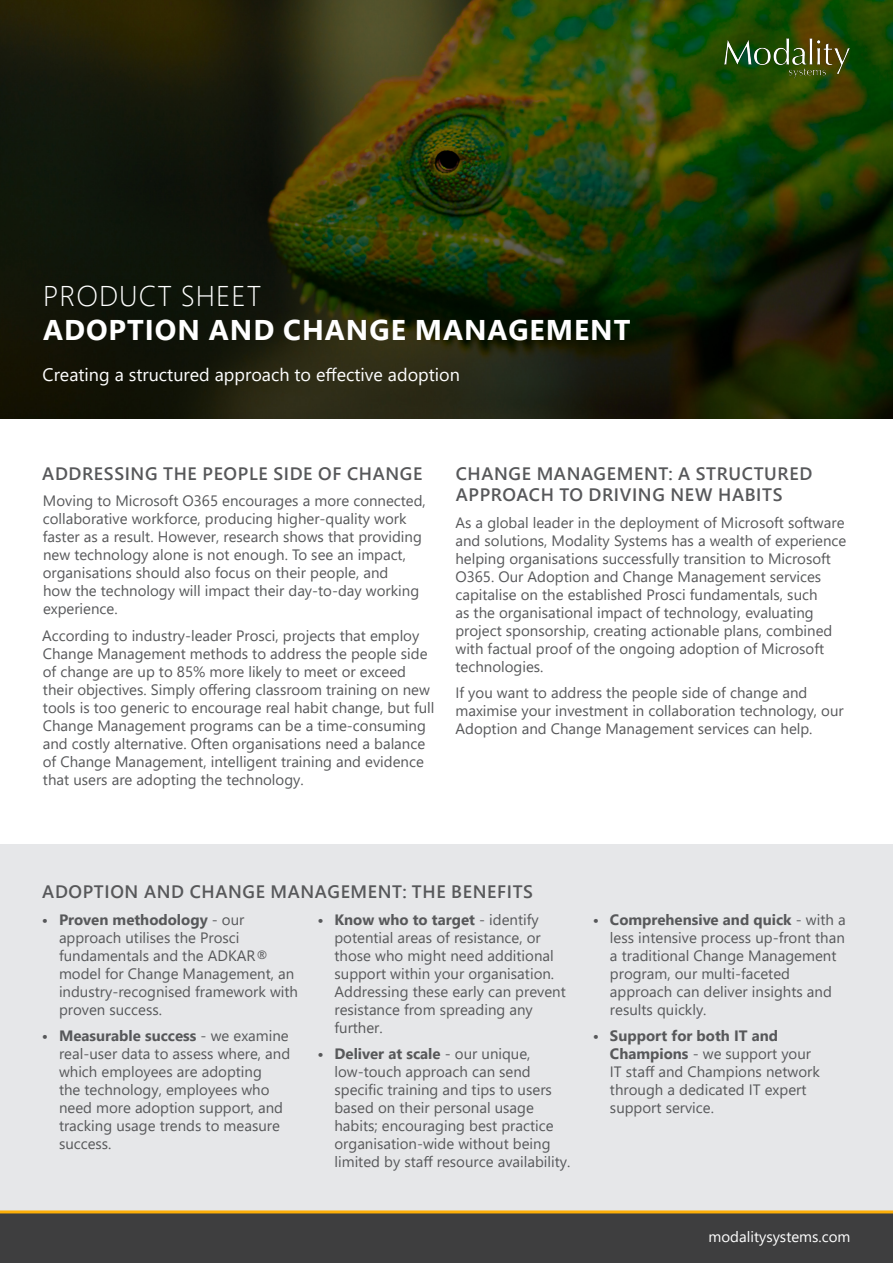
<style>
.page{position:relative;width:893px;height:1263px;background:#fff}
.page>*{position:absolute;margin:0;border:0;box-sizing:border-box;transform-origin:0 0}
.t1{font:700 28.5px "Segoe UI";letter-spacing:.035em;color:#fff}
.t2{font:300 28.5px "Segoe UI";letter-spacing:.035em;color:#fff}
.t3{font:600 18px/21.6px "Segoe UI";letter-spacing:.035em;color:#57585a}
.t4{font:18px "Segoe UI";color:#fff}
.body_copy{font:15px/18px "Segoe UI";color:#57585a}
.t5{font:15px "Segoe UI";color:#fff}
.s1{font-weight:700}
</style>
<div class="page">
<div style="left:0;top:844px;width:893px;height:409px;background:#e6e7e9"></div>
<img style="left:0;top:0;width:893px;height:419px">
<img style="left:720px;top:21px;width:130px;height:76px">
<svg style="left:0;top:1210px;width:893px;height:53px;background:#4a453d"></svg>
<p class="t2" style="left:43px;top:269px;width:220px">PRODUCT SHEET</p>
<p class="t1" style="left:43px;top:303px;width:589px">ADOPTION AND CHANGE MANAGEMENT</p>
<p class="t4" style="left:43px;top:358px;width:419px">Creating a structured approach to effective adoption</p>
<p class="t3" style="left:42px;top:461px;width:381px">ADDRESSING THE PEOPLE SIDE OF CHANGE</p>
<p class="body_copy" style="left:43px;top:491px;width:385px">Moving to Microsoft O365 encourages a more connected, collaborative workforce, producing higher-quality work faster as a result. However, research shows that providing new technology alone is not enough. To see an impact, organisations should also focus on their people, and<br>how the technology will impact their day-to-day working experience.</p>
<p class="body_copy" style="left:42px;top:625px;width:394px">According to industry-leader Prosci, projects that employ Change Management methods to address the people side of change are up to 85% more likely to meet or exceed their objectives. Simply offering classroom training on new tools is too generic to encourage real habit change, but full Change Management programs can be a time-consuming and costly alternative. Often organisations need a balance of Change Management, intelligent training and evidence that users are adopting the technology.</p>
<p class="t3" style="left:456px;top:461px;width:358px">CHANGE MANAGEMENT: A STRUCTURED<br>APPROACH TO DRIVING NEW HABITS</p>
<p class="body_copy" style="left:455px;top:512px;width:392px">As a global leader in the deployment of Microsoft software and solutions, Modality Systems has a wealth of experience helping organisations successfully transition to Microsoft O365. Our Adoption and Change Management services capitalise on the established Prosci fundamentals, such<br>as the organisational impact of technology, evaluating project sponsorship, creating actionable plans, combined with factual proof of the ongoing adoption of Microsoft technologies.</p>
<p class="body_copy" style="left:455px;top:683px;width:390px">If you want to address the people side of change and maximise your investment in collaboration technology, our<br>Adoption and Change Management services can help.</p>
<p class="t3" style="left:42px;top:880px;width:492px">ADOPTION AND CHANGE MANAGEMENT: THE BENEFITS</p>
<p class="body_copy" style="left:59px;top:909px;width:241px;text-indent:-17px"><span class="s1">• Proven methodology</span> - our approach utilises the Prosci fundamentals and the ADKAR® model for Change Management, an industry-recognised framework with proven success.</p>
<p class="body_copy" style="left:59px;top:1026px;width:233px;text-indent:-17px"><span class="s1">• Measurable success</span> - we examine real-user data to assess where, and which employees are adopting<br>the technology, employees who need more adoption support, and tracking usage trends to measure success.</p>
<p class="body_copy" style="left:334px;top:909px;width:233px;text-indent:-17px"><span class="s1">• Know who to target</span> - identify potential areas of resistance, or those who might need additional support within your organisation.<br>Addressing these early can prevent resistance from spreading any further.</p>
<p class="body_copy" style="left:334px;top:1044px;width:237px;text-indent:-17px"><span class="s1">• Deliver at scale</span> - our unique, low-touch approach can send specific training and tips to users based on their personal usage habits; encouraging best practice organisation-wide without being limited by staff resource availability.</p>
<p class="body_copy" style="left:610px;top:909px;width:237px;text-indent:-17px"><span class="s1">• Comprehensive and quick</span> - with a less intensive process up-front than a traditional Change Management program, our multi-faceted approach can deliver insights and results quickly.</p>
<p class="body_copy" style="left:610px;top:1026px;width:211px;text-indent:-17px"><span class="s1">• Support for both IT and<br>Champions</span> - we support your<br>IT staff and Champions network through a dedicated IT expert support service.</p>
<p class="t5" style="left:709px;top:1223px;width:143px">modalitysystems.com</p>
</div>
